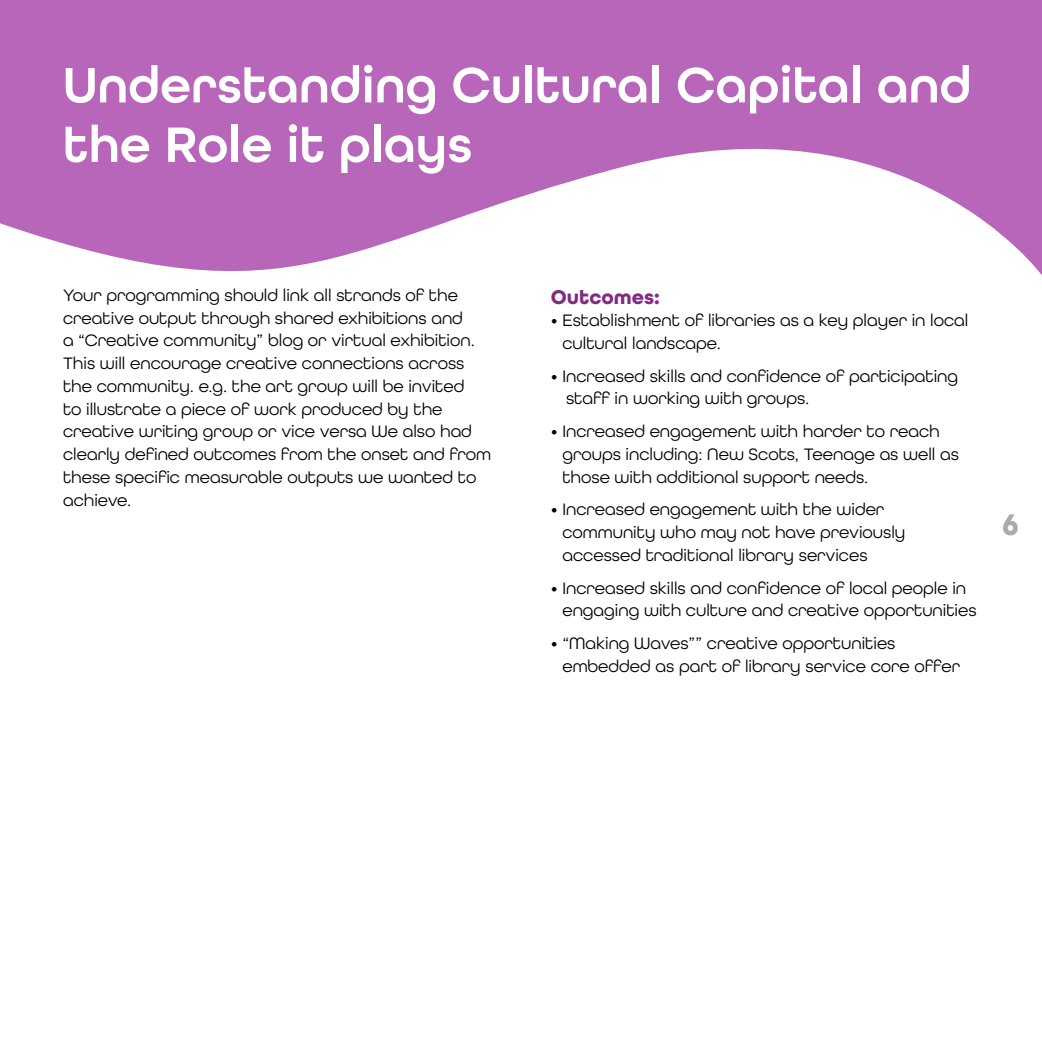
<style>
.page{position:relative;width:1042px;height:1042px;background:#fff}
.page>*{position:absolute;margin:0;border:0;box-sizing:border-box;transform-origin:0 0}
.t1{font:600 52.5px/59.5px "All Round Gothic";color:#fff}
.t2{font:700 31.5px "All Round Gothic";color:#aaa}
.t3{font:700 21px "All Round Gothic";color:#832a83}
.t4{font:17.5px/22.8px "All Round Gothic";color:#000}
</style>
<div class="page">
<svg style="left:0;top:0;width:1042px;height:275px;fill:#b866ba"></svg>
<h1 class="t1" style="left:63px;top:55px;width:910px">Understanding Cultural Capital and the Role it plays</h1>
<p class="t4" style="left:63px;top:283px;width:430px">Your programming should link all strands of the creative output through shared exhibitions and<br>a “Creative community” blog or virtual exhibition.<br>This will encourage creative connections across the community. e.g. the art group will be invited<br>to illustrate a piece of work produced by the creative writing group or vice versa We also had clearly defined outcomes from the onset and from these specific measurable outputs we wanted to achieve.</p>
<p class="t3" style="left:551px;top:284px;width:111px">Outcomes:</p>
<p class="t4" style="left:562px;top:309px;width:407px;text-indent:-12px">• Establishment of libraries as a key player in local cultural landscape.</p>
<p class="t4" style="left:566px;top:364px;width:394px;text-indent:-15px">• Increased skills and confidence of participating staff in working with groups.</p>
<p class="t4" style="left:562px;top:420px;width:398px;text-indent:-12px">• Increased engagement with harder to reach groups including: New Scots, Teenage as well as those with additional support needs.</p>
<p class="t4" style="left:562px;top:498px;width:344px;text-indent:-12px">• Increased engagement with the wider community who may not have previously accessed traditional library services</p>
<p class="t4" style="left:562px;top:576px;width:416px;text-indent:-12px">• Increased skills and confidence of local people in engaging with culture and creative opportunities</p>
<p class="t4" style="left:562px;top:631px;width:399px;text-indent:-12px">• “Making Waves”” creative opportunities embedded as part of library service core offer</p>
<h2 class="t2" style="left:1002px;top:505px;width:18px">6</h2>
</div>
